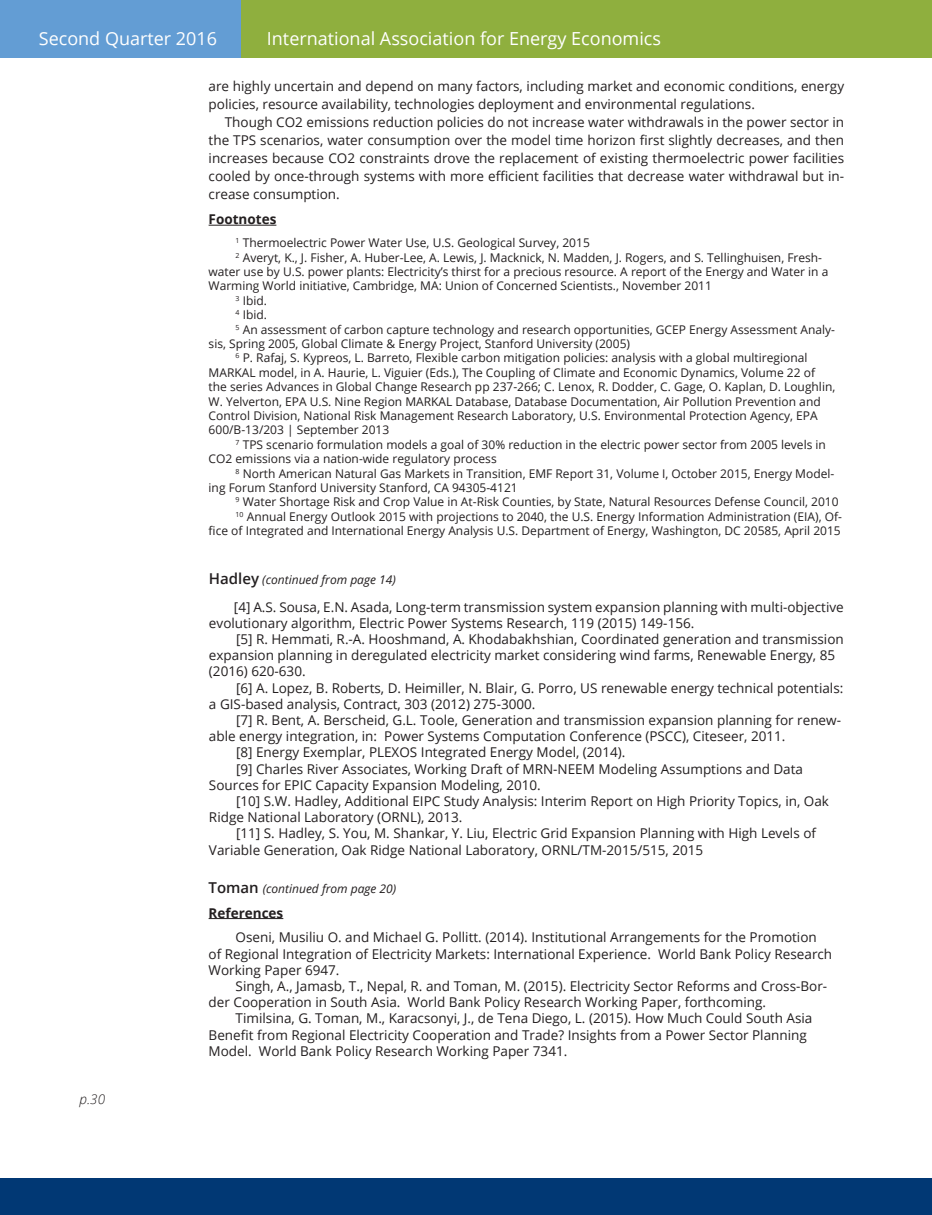
<style>
.page{position:relative;width:932px;height:1215px;background:#fff}
.page>*{position:absolute;margin:0;border:0;box-sizing:border-box;transform-origin:0 0}
.t1{font:18px "Open Sans";color:#fff}
.t2{font:13.5px/16.2px "Open Sans";color:#231f20}
.t3{font:700 13.5px "Open Sans";color:#231f20}
.t4{font:italic 300 13.5px "Open Sans";color:#231f20}
.t5{font:12px "Open Sans";color:#231f20}
.t6{font:italic 12px "Open Sans";color:#231f20}
.s1{font-weight:600;font-style:normal;font-size:15px}
</style>
<div class="page">
<div style="left:0;top:1178px;width:932px;height:37px;background:#013874"></div>
<div style="left:237px;top:0;width:695px;height:58px;background:#8faf3e"></div>
<div style="left:0;top:0;width:240px;height:58px;background:#639dd4"></div>
<hr style="left:208px;top:225px;width:68px;height:1px;background:#231f20">
<hr style="left:208px;top:918px;width:75px;height:1px;background:#231f20">
<h1 class="t1" style="left:39px;top:26px;width:180px">Second Quarter 2016</h1>
<h1 class="t1" style="left:267px;top:26px;width:396px">International Association for Energy Economics</h1>
<p class="t2" style="left:208px;top:77px;width:637px;line-height:18px">are highly uncertain and depend on many factors, including market and economic conditions, energy policies, resource availability, technologies deployment and environmental regulations.</p>
<p class="t2" style="left:208px;top:113px;width:637px;line-height:18px;text-align:justify;text-indent:16px">Though CO2 emissions reduction policies do not increase water withdrawals in the power sector in the TPS scenarios, water consumption over the model time horizon first slightly decreases, and then increases because CO2 constraints drove the replacement of existing thermoelectric power facilities cooled by once-through systems with more efficient facilities that decrease water withdrawal but in&shy;crease consumption.</p>
<p class="t3" style="left:208px;top:210px;width:69px">Footnotes</p>
<p class="t5" style="left:236px;top:235px;width:356px"><sup>1</sup> Thermoelectric Power Water Use, U.S. Geological Survey, 2015</p>
<p class="t5" style="left:236px;top:249px;width:588px"><sup>2</sup> Averyt, K., J. Fisher, A. Huber-Lee, A. Lewis, J. Macknick, N. Madden, J. Rogers, and S. Tellinghuisen, Fresh-</p>
<p class="t5" style="left:209px;top:263px;width:621px">water use by U.S. power plants: Electricity’s thirst for a precious resource. A report of the Energy and Water in a</p>
<p class="t5" style="left:209px;top:278px;width:505px">Warming World initiative, Cambridge, MA: Union of Concerned Scientists., November 2011</p>
<p class="t5" style="left:236px;top:292px;width:33px"><sup>3</sup> Ibid.</p>
<p class="t5" style="left:236px;top:307px;width:33px"><sup>4</sup> Ibid.</p>
<p class="t5" style="left:236px;top:321px;width:601px"><sup>5</sup> An assessment of carbon capture technology and research opportunities, GCEP Energy Assessment Analy-</p>
<p class="t5" style="left:209px;top:335px;width:423px">sis, Spring 2005, Global Climate &amp; Energy Project, Stanford University (2005)</p>
<p class="t5" style="left:236px;top:350px;width:573px"><sup>6</sup> P. Rafaj, S. Kypreos, L. Barreto, Flexible carbon mitigation policies: analysis with a global multiregional</p>
<p class="t5" style="left:209px;top:364px;width:608px">MARKAL model, in A. Haurie, L. Viguier (Eds.), The Coupling of Climate and Economic Dynamics, Volume 22 of</p>
<p class="t5" style="left:209px;top:379px;width:628px">the series Advances in Global Change Research pp 237-266; C. Lenox, R. Dodder, C. Gage, O. Kaplan, D. Loughlin,</p>
<p class="t5" style="left:209px;top:393px;width:613px">W. Yelverton, EPA U.S. Nine Region MARKAL Database, Database Documentation, Air Pollution Prevention and</p>
<p class="t5" style="left:209px;top:407px;width:610px">Control Division, National Risk Management Research Laboratory, U.S. Environmental Protection Agency, EPA</p>
<p class="t5" style="left:209px;top:422px;width:182px">600/B-13/203 | September 2013</p>
<p class="t5" style="left:236px;top:436px;width:592px"><sup>7</sup> TPS scenario formulation models a goal of 30% reduction in the electric power sector from 2005 levels in</p>
<p class="t5" style="left:208px;top:451px;width:290px">CO2 emissions via a nation-wide regulatory process</p>
<p class="t5" style="left:236px;top:465px;width:600px"><sup>8</sup> North American Natural Gas Markets in Transition, EMF Report 31, Volume I, October 2015, Energy Model-</p>
<p class="t5" style="left:208px;top:479px;width:311px">ing Forum Stanford University Stanford, CA 94305-4121</p>
<p class="t5" style="left:236px;top:494px;width:604px"><sup>9</sup> Water Shortage Risk and Crop Value in At-Risk Counties, by State, Natural Resources Defense Council, 2010</p>
<p class="t5" style="left:236px;top:508px;width:607px"><sup>10</sup> Annual Energy Outlook 2015 with projections to 2040, the U.S. Energy Information Administration (EIA), Of-</p>
<p class="t5" style="left:208px;top:523px;width:633px">fice of Integrated and International Energy Analysis U.S. Department of Energy, Washington, DC 20585, April 2015</p>
<p class="t6" style="left:209px;top:571px;width:188px"><span class="s1">Hadley</span> (continued from page 14)</p>
<p class="t2" style="left:209px;top:598px;width:636px;text-indent:25px">[4] A.S. Sousa, E.N. Asada, Long-term transmission system expansion planning with multi-objective evolutionary algorithm, Electric Power Systems Research, 119 (2015) 149-156.</p>
<p class="t2" style="left:209px;top:631px;width:636px;text-indent:27px">[5] R. Hemmati, R.-A. Hooshmand, A. Khodabakhshian, Coordinated generation and transmission expansion planning in deregulated electricity market considering wind farms, Renewable Energy, 85 (2016) 620-630.</p>
<p class="t2" style="left:209px;top:679px;width:636px;text-indent:27px">[6] A. Lopez, B. Roberts, D. Heimiller, N. Blair, G. Porro, US renewable energy technical potentials: a GIS-based analysis, Contract, 303 (2012) 275-3000.</p>
<p class="t2" style="left:236px;top:712px;width:606px">[7] R. Bent, A. Berscheid, G.L. Toole, Generation and transmission expansion planning for renew-</p>
<p class="t2" style="left:209px;top:728px;width:578px">able energy integration, in: Power Systems Computation Conference (PSCC), Citeseer, 2011.</p>
<p class="t2" style="left:236px;top:744px;width:391px">[8] Energy Exemplar, PLEXOS Integrated Energy Model, (2014).</p>
<p class="t2" style="left:236px;top:760px;width:568px">[9] Charles River Associates, Working Draft of MRN-NEEM Modeling Assumptions and Data</p>
<p class="t2" style="left:209px;top:776px;width:333px">Sources for EPIC Capacity Expansion Modeling, 2010.</p>
<p class="t2" style="left:236px;top:793px;width:594px">[10] S.W. Hadley, Additional EIPC Study Analysis: Interim Report on High Priority Topics, in, Oak</p>
<p class="t2" style="left:209px;top:809px;width:255px">Ridge National Laboratory (ORNL), 2013.</p>
<p class="t2" style="left:236px;top:825px;width:581px">[11] S. Hadley, S. You, M. Shankar, Y. Liu, Electric Grid Expansion Planning with High Levels of</p>
<p class="t2" style="left:209px;top:841px;width:496px">Variable Generation, Oak Ridge National Laboratory, ORNL/TM-2015/515, 2015</p>
<p class="t4" style="left:79px;top:1090px;width:27px">p.30</p>
<p class="t6" style="left:208px;top:880px;width:189px"><span class="s1">Toman</span> (continued from page 20)</p>
<p class="t3" style="left:208px;top:903px;width:76px">References</p>
<p class="t2" style="left:208px;top:929px;width:625px;text-indent:27px">Oseni, Musiliu O. and Michael G. Pollitt. (2014). Institutional Arrangements for the Promotion of Regional Integration of Electricity Markets: International Experience. World Bank Policy Research<br>Working Paper 6947.</p>
<p class="t2" style="left:208px;top:978px;width:620px;text-indent:27px">Singh, A., Jamasb, T., Nepal, R. and Toman, M. (2015). Electricity Sector Reforms and Cross-Bor&shy;der Cooperation in South Asia. World Bank Policy Research Working Paper, forthcoming.</p>
<p class="t2" style="left:208px;top:1010px;width:605px;text-indent:27px">Timilsina, G. Toman, M., Karacsonyi, J., de Tena Diego, L. (2015). How Much Could South Asia<br>Benefit from Regional Electricity Cooperation and Trade? Insights from a Power Sector Planning<br>Model. World Bank Policy Research Working Paper 7341.</p>
</div>
